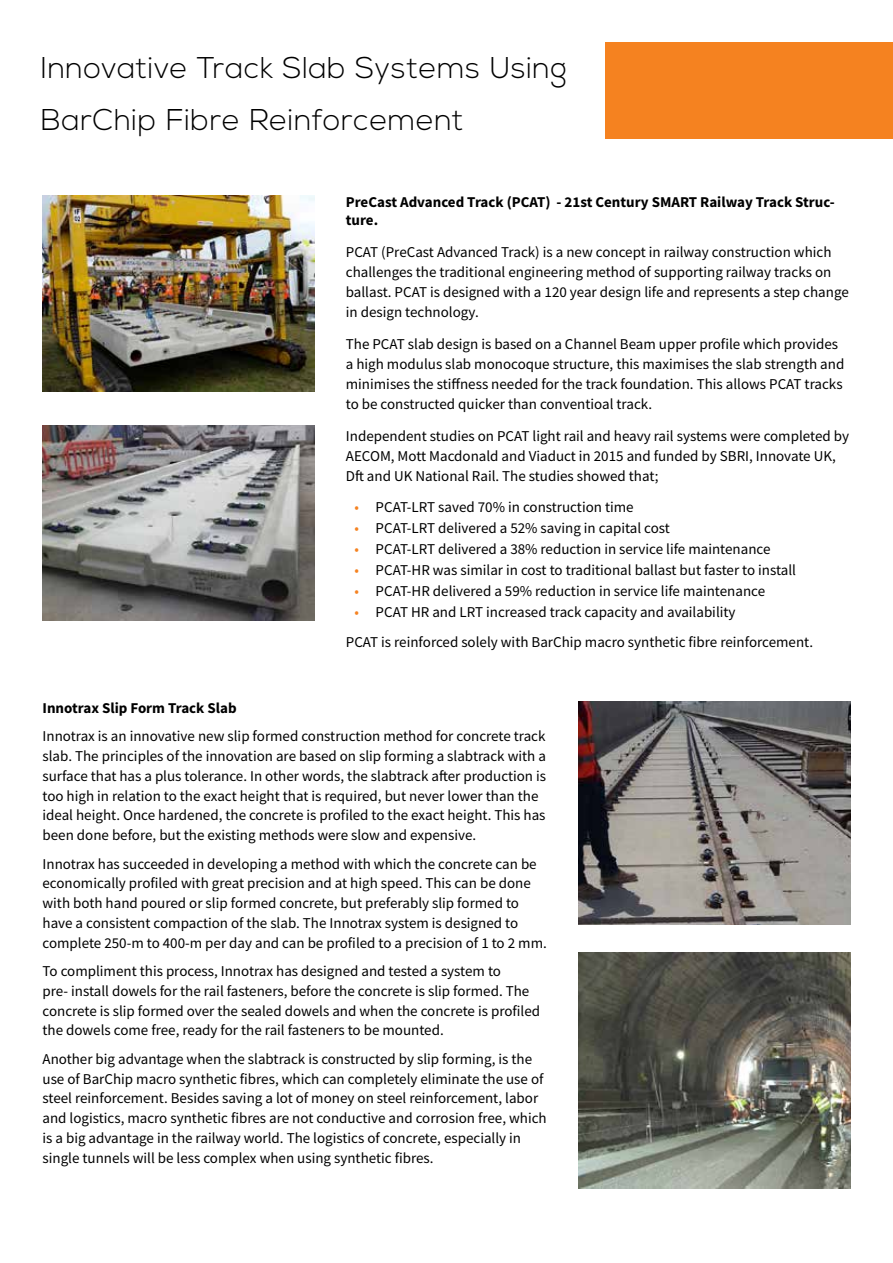
<style>
.page{position:relative;width:893px;height:1263px;background:#fff}
.page>*{position:absolute;margin:0;border:0;box-sizing:border-box;transform-origin:0 0}
.t1{font:300 30px/52.5px "Nexa";letter-spacing:.02em;color:#000}
.t2{font:15px/19.8px "Source Sans Pro";color:#000}
.t3{font:700 15px/18px "Source Sans Pro";color:#000}
.s1{color:#f58220}
</style>
<div class="page">
<img style="left:43px;top:196px;width:271px;height:195px">
<img style="left:43px;top:425px;width:271px;height:196px">
<img style="left:579px;top:702px;width:271px;height:223px">
<img style="left:579px;top:952px;width:271px;height:237px">
<div style="left:606px;top:43px;width:287px;height:96px;background:#f58220"></div>
<h1 class="t1" style="left:41px;top:43px;width:527px">Innovative Track Slab Systems Using<br>BarChip Fibre Reinforcement</h1>
<p class="t3" style="left:346px;top:193px;width:491px">PreCast Advanced Track (PCAT) - 21st Century SMART Railway Track Struc&shy;ture.</p>
<p class="t2" style="left:346px;top:242px;width:504px">PCAT (PreCast Advanced Track) is a new concept in railway construction which challenges the traditional engineering method of supporting railway tracks on ballast. PCAT is designed with a 120 year design life and represents a step change in design technology.</p>
<p class="t2" style="left:346px;top:334px;width:500px">The PCAT slab design is based on a Channel Beam upper profile which provides a high modulus slab monocoque structure, this maximises the slab strength and minimises the stiffness needed for the track foundation. This allows PCAT tracks to be constructed quicker than conventioal track.</p>
<p class="t2" style="left:346px;top:426px;width:505px">Independent studies on PCAT light rail and heavy rail systems were completed by<br>AECOM, Mott Macdonald and Viaduct in 2015 and funded by SBRI, Innovate UK,<br>Dft and UK National Rail. The studies showed that;</p>
<p class="t2" style="left:354px;top:497px;width:281px"><span class="s1">•</span> PCAT-LRT saved 70% in construction time</p>
<p class="t2" style="left:354px;top:518px;width:317px"><span class="s1">•</span> PCAT-LRT delivered a 52% saving in capital cost</p>
<p class="t2" style="left:354px;top:539px;width:418px"><span class="s1">•</span> PCAT-LRT delivered a 38% reduction in service life maintenance</p>
<p class="t2" style="left:354px;top:560px;width:443px"><span class="s1">•</span> PCAT-HR was similar in cost to traditional ballast but faster to install</p>
<p class="t2" style="left:354px;top:581px;width:412px"><span class="s1">•</span> PCAT-HR delivered a 59% reduction in service life maintenance</p>
<p class="t2" style="left:346px;top:596px;width:469px;line-height:30.8px;text-indent:9px"><span class="s1">•</span> PCAT HR and LRT increased track capacity and availability<br>PCAT is reinforced solely with BarChip macro synthetic fibre reinforcement.</p>
<p class="t3" style="left:43px;top:699px;width:196px">Innotrax Slip Form Track Slab</p>
<p class="t2" style="left:43px;top:726px;width:505px">Innotrax is an innovative new slip formed construction method for concrete track slab. The principles of the innovation are based on slip forming a slabtrack with a surface that has a plus tolerance. In other words, the slabtrack after production is too high in relation to the exact height that is required, but never lower than the ideal height. Once hardened, the concrete is profiled to the exact height. This has been done before, but the existing methods were slow and expensive.</p>
<p class="t2" style="left:43px;top:853px;width:506px">Innotrax has succeeded in developing a method with which the concrete can be economically profiled with great precision and at high speed. This can be done with both hand poured or slip formed concrete, but preferably slip formed to have a consistent compaction of the slab. The Innotrax system is designed to complete 250-m to 400-m per day and can be profiled to a precision of 1 to 2 mm.</p>
<p class="t2" style="left:43px;top:961px;width:499px">To compliment this process, Innotrax has designed and tested a system to<br>pre- install dowels for the rail fasteners, before the concrete is slip formed. The concrete is slip formed over the sealed dowels and when the concrete is profiled the dowels come free, ready for the rail fasteners to be mounted.</p>
<p class="t2" style="left:43px;top:1049px;width:506px">Another big advantage when the slabtrack is constructed by slip forming, is the use of BarChip macro synthetic fibres, which can completely eliminate the use of steel reinforcement. Besides saving a lot of money on steel reinforcement, labor and logistics, macro synthetic fibres are not conductive and corrosion free, which is a big advantage in the railway world. The logistics of concrete, especially in single tunnels will be less complex when using synthetic fibres.</p>
</div>
